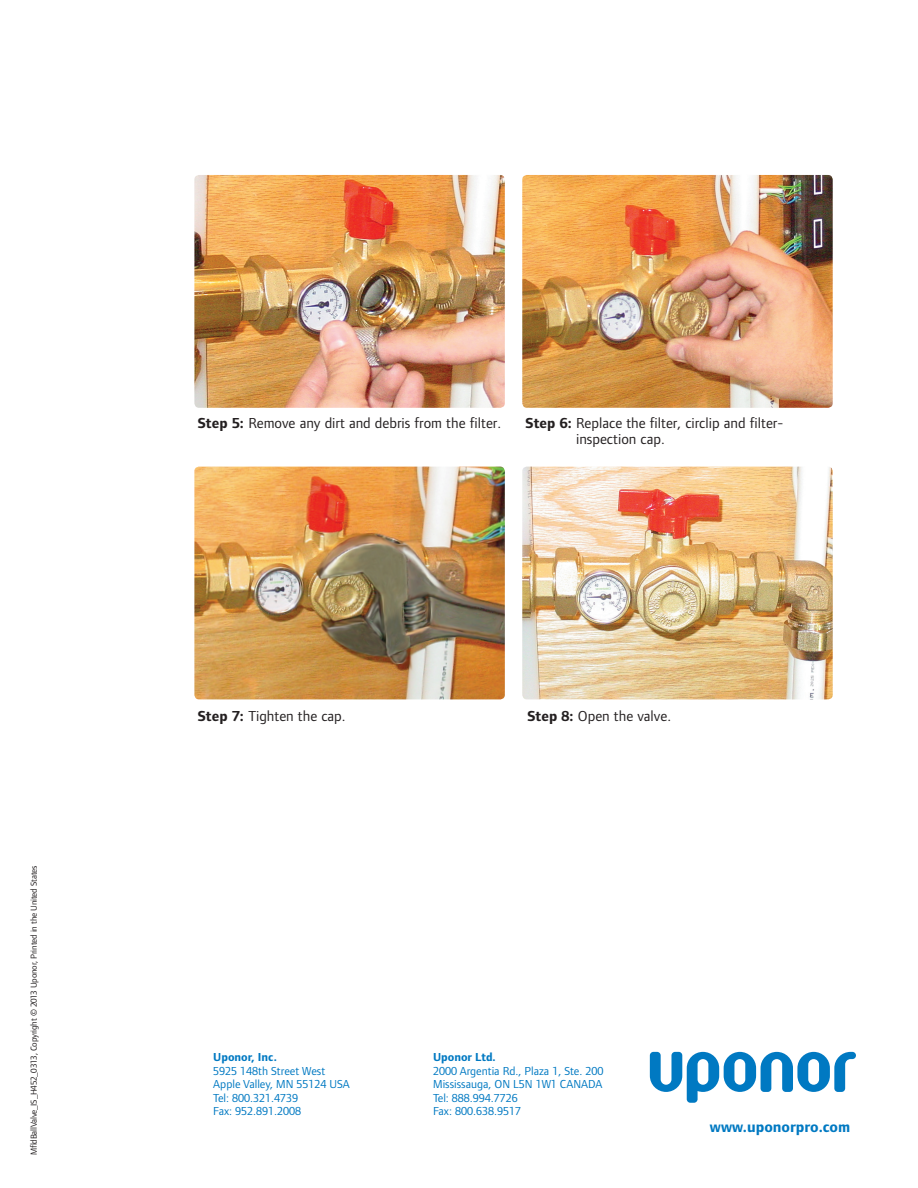
<style>
.page{position:relative;width:918px;height:1188px;background:#fff}
.page>*{position:absolute;margin:0;border:0;box-sizing:border-box;transform-origin:0 0}
.t1{font:700 15.6px "Foundry Form Sans";color:#0079c2}
.subhead{font:15px/16.5px "Foundry Form Sans";color:#231f20}
.t2{font:12px "Foundry Form Sans";color:#0079c2}
.t3{font:700 12px "Foundry Form Sans";color:#0079c2}
.t4{font:9px "Foundry Form Sans";letter-spacing:-.025em;color:#231f20}
.s1{font-weight:700}
</style>
<div class="page">
<svg style="left:650px;top:1052px;width:206px;height:51px"></svg>
<img style="left:194px;top:175px;width:311px;height:233px">
<img style="left:194px;top:467px;width:311px;height:232px">
<img style="left:522px;top:175px;width:311px;height:233px">
<img style="left:522px;top:467px;width:311px;height:232px">
<p class="t4" style="left:29px;top:1155px;width:291px;rotate:-90deg">MfldBallValve_IS_H452_0313, Copyright © 2013 Uponor, Printed in the United States</p>
<p class="subhead" style="left:198px;top:414px;width:305px"><span class="s1">Step 5:</span> Remove any dirt and debris from the filter.</p>
<p class="subhead" style="left:576px;top:414px;width:209px;text-indent:-51px"><span class="s1">Step 6:</span> Replace the filter, circlip and filter&shy;inspection cap.</p>
<p class="subhead" style="left:198px;top:707px;width:149px"><span class="s1">Step 7:</span> Tighten the cap.</p>
<p class="subhead" style="left:527px;top:707px;width:145px"><span class="s1">Step 8:</span> Open the valve.</p>
<p class="t3" style="left:213px;top:1050px;width:65px">Uponor, Inc.</p>
<p class="t2" style="left:213px;top:1064px;width:113px">5925 148th Street West</p>
<p class="t2" style="left:213px;top:1077px;width:138px">Apple Valley, MN 55124 USA</p>
<p class="t2" style="left:213px;top:1091px;width:86px">Tel: 800.321.4739</p>
<p class="t2" style="left:213px;top:1104px;width:89px">Fax: 952.891.2008</p>
<p class="t3" style="left:433px;top:1050px;width:64px">Uponor Ltd.</p>
<p class="t2" style="left:433px;top:1064px;width:172px">2000 Argentia Rd., Plaza 1, Ste. 200</p>
<p class="t2" style="left:433px;top:1077px;width:171px">Mississauga, ON L5N 1W1 CANADA</p>
<p class="t2" style="left:433px;top:1091px;width:86px">Tel: 888.994.7726</p>
<p class="t2" style="left:433px;top:1104px;width:89px">Fax: 800.638.9517</p>
<p class="t1" style="left:710px;top:1118px;width:142px">www.uponorpro.com</p>
</div>
